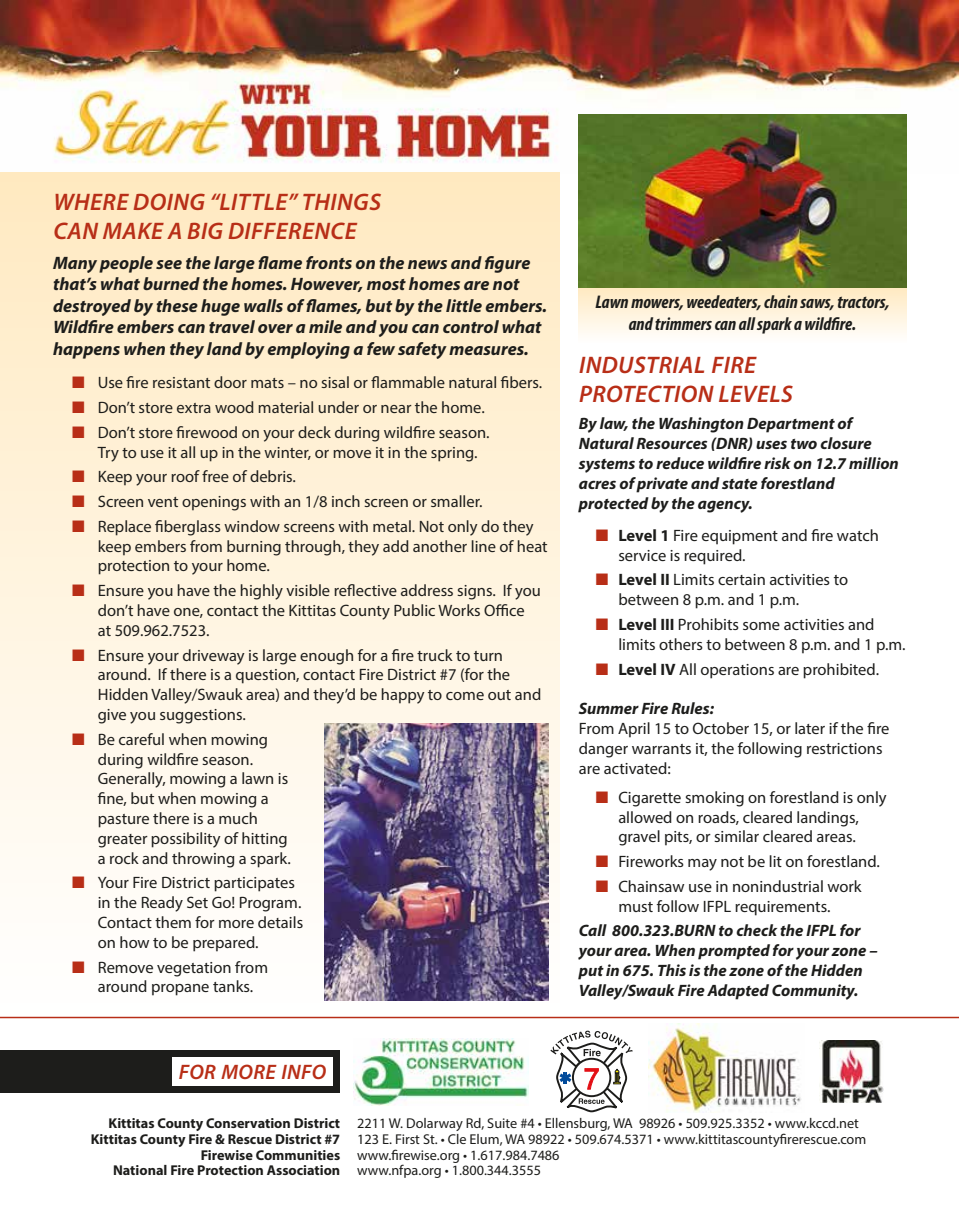
<style>
.page{position:relative;width:959px;height:1229px;background:#fff}
.page>*{position:absolute;margin:0;border:0;box-sizing:border-box;transform-origin:0 0}
.t1{font:italic 600 24px/28.8px "Myriad Pro";letter-spacing:.02em;color:#b82e17}
.t2{font:italic 600 21px "Myriad Pro";letter-spacing:.02em;color:#b82e17}
.t3{font:italic 700 condensed 18.3px/22px "Myriad Pro";color:#1d1d1b;text-align:center}
.t4{font:italic 700 18px/21.6px "Myriad Pro";color:#1d1d1b}
.t5{font:16.5px/19.8px "Myriad Pro";color:#1d1d1b}
.t6{font:italic 700 16.5px/19.8px "Myriad Pro";color:#1d1d1b}
.t7{font:14.25px "Myriad Pro";color:#1d1d1b}
.t8{font:700 14.25px "Myriad Pro";color:#1d1d1b}
.s1{color:#b82e17}
.s2{font-weight:700}
.s3{font-weight:400}
</style>
<div class="page">
<img style="left:648px;top:1023px;width:153px;height:89px">
<img style="left:819px;top:1040px;width:64px;height:62px">
<svg style="left:550px;top:1030px;width:83px;height:83px"></svg>
<img style="left:354px;top:1039px;width:174px;height:66px">
<div style="left:0;top:1049px;width:339px;height:43px;background:#1d1d1b"></div>
<div style="left:172px;top:1057px;width:160px;height:28px;background:#fff"></div>
<img style="left:0;top:0;width:958px;height:173px">
<img style="left:579px;top:114px;width:327px;height:175px">
<div style="left:0;top:173px;width:559px;height:844px;background:linear-gradient(to bottom,#ffeac1,#fefeff)"></div>
<img style="left:324px;top:723px;width:224px;height:277px">
<hr style="left:0;top:1016px;width:958px;height:2px;background:#b82e17">
<div style="left:579px;top:289px;width:327px;height:53px;background:linear-gradient(to bottom,#ffeac3,#fffefd)"></div>
<h1 class="t1" style="left:53px;top:187px;width:329px">WHERE DOING “LITTLE” THINGS<br>CAN MAKE A BIG DIFFERENCE</h1>
<p class="t4" style="left:53px;top:253px;width:495px">Many people see the large flame fronts on the news and figure that’s what burned the homes. However, most homes are not destroyed by these huge walls of flames, but by the little embers.<br>Wildfire embers can travel over a mile and you can control what happens when they land by employing a few safety measures.</p>
<p class="t5" style="left:72px;top:374px;width:471px"><span class="s1">■</span> Use fire resistant door mats – no sisal or flammable natural fibers.</p>
<p class="t5" style="left:72px;top:399px;width:414px"><span class="s1">■</span> Don’t store extra wood material under or near the home.</p>
<p class="t5" style="left:98px;top:424px;width:393px;text-indent:-26px"><span class="s1">■</span> Don’t store firewood on your deck during wildfire season.<br>Try to use it all up in the winter, or move it in the spring.</p>
<p class="t5" style="left:72px;top:468px;width:225px"><span class="s1">■</span> Keep your roof free of debris.</p>
<p class="t5" style="left:72px;top:493px;width:412px"><span class="s1">■</span> Screen vent openings with an 1/8 inch screen or smaller.</p>
<p class="t5" style="left:98px;top:518px;width:451px;text-indent:-26px"><span class="s1">■</span> Replace fiberglass window screens with metal. Not only do they keep embers from burning through, they add another line of heat protection to your home.</p>
<p class="t5" style="left:98px;top:582px;width:444px;text-indent:-26px"><span class="s1">■</span> Ensure you have the highly visible reflective address signs. If you don’t have one, contact the Kittitas County Public Works Office at 509.962.7523.</p>
<p class="t5" style="left:98px;top:646px;width:445px;text-indent:-26px"><span class="s1">■</span> Ensure your driveway is large enough for a fire truck to turn around. If there is a question, contact Fire District #7 (for the Hidden Valley/Swauk area) and they’d be happy to come out and give you suggestions.</p>
<p class="t5" style="left:98px;top:730px;width:195px;text-indent:-26px"><span class="s1">■</span> Be careful when mowing during wildfire season.<br>Generally, mowing a lawn is fine, but when mowing a pasture there is a much greater possibility of hitting a rock and throwing a spark.</p>
<p class="t5" style="left:98px;top:874px;width:207px;text-indent:-26px"><span class="s1">■</span> Your Fire District participates in the Ready Set Go! Program.<br>Contact them for more details on how to be prepared.</p>
<p class="t5" style="left:98px;top:958px;width:172px;text-indent:-26px"><span class="s1">■</span> Remove vegetation from around propane tanks.</p>
<p class="t2" style="left:179px;top:1059px;width:149px">FOR MORE INFO</p>
<p class="t3" style="left:595px;top:290px;width:295px">Lawn mowers, weedeaters, chain saws, tractors, and trimmers can all spark a wildfire.</p>
<h1 class="t1" style="left:579px;top:350px;width:215px">INDUSTRIAL FIRE<br>PROTECTION LEVELS</h1>
<p class="t6" style="left:579px;top:415px;width:321px">By law, the Washington Department of Natural Resources (DNR) uses two closure systems to reduce wildfire risk on 12.7 million acres of private and state forestland protected by the agency.</p>
<p class="t5" style="left:618px;top:527px;width:262px;text-indent:-23px"><span class="s1">■</span> <span class="s2">Level 1</span> Fire equipment and fire watch service is required.</p>
<p class="t5" style="left:618px;top:571px;width:231px;text-indent:-23px"><span class="s1">■</span> <span class="s2">Level II</span> Limits certain activities to between 8 p.m. and 1 p.m.</p>
<p class="t5" style="left:618px;top:616px;width:289px;text-indent:-23px"><span class="s1">■</span> <span class="s2">Level III</span> Prohibits some activities and limits others to between 8 p.m. and 1 p.m.</p>
<p class="t5" style="left:595px;top:660px;width:285px"><span class="s1">■</span> <span class="s2">Level IV</span> All operations are prohibited.</p>
<p class="t6" style="left:579px;top:700px;width:137px">Summer Fire Rules:</p>
<p class="t5" style="left:579px;top:720px;width:312px">From April 15 to October 15, or later if the fire danger warrants it, the following restrictions are activated:</p>
<p class="t5" style="left:595px;top:789px;width:292px;text-align:center"><span class="s1">■</span> Cigarette smoking on forestland is only allowed on roads, cleared landings,<br>gravel pits, or similar cleared areas.</p>
<p class="t5" style="left:595px;top:853px;width:286px"><span class="s1">■</span> Fireworks may not be lit on forestland.</p>
<p class="t5" style="left:595px;top:878px;width:267px;text-align:center"><span class="s1">■</span> Chainsaw use in nonindustrial work must follow IFPL requirements.</p>
<p class="t6" style="left:579px;top:922px;width:300px">Call 800.323.BURN to check the IFPL for your area. When prompted for your zone – put in 675. This is the zone of the Hidden Valley/Swauk Fire Adapted Community.</p>
<p class="t7" style="left:109px;top:1118px;width:751px"><span class="s2">Kittitas County Conservation District</span> 2211 W. Dolarway Rd, Suite #4 • Ellensburg, WA 98926 • 509.925.3352 • www.kccd.net</p>
<p class="t7" style="left:91px;top:1133px;width:777px"><span class="s2">Kittitas County Fire &amp; Rescue District #7</span> 123 E. First St. • Cle Elum, WA 98922 • 509.674.5371 • www.kittitascountyfirerescue.com</p>
<p class="t7" style="left:201px;top:1149px;width:360px"><span class="s2">Firewise Communities</span> www.firewise.org • 1.617.984.7486</p>
<p class="t8" style="left:113px;top:1162px;width:429px">National Fire Protection Association <span class="s3">www.nfpa.org • 1.800.344.3555</span></p>
</div>
